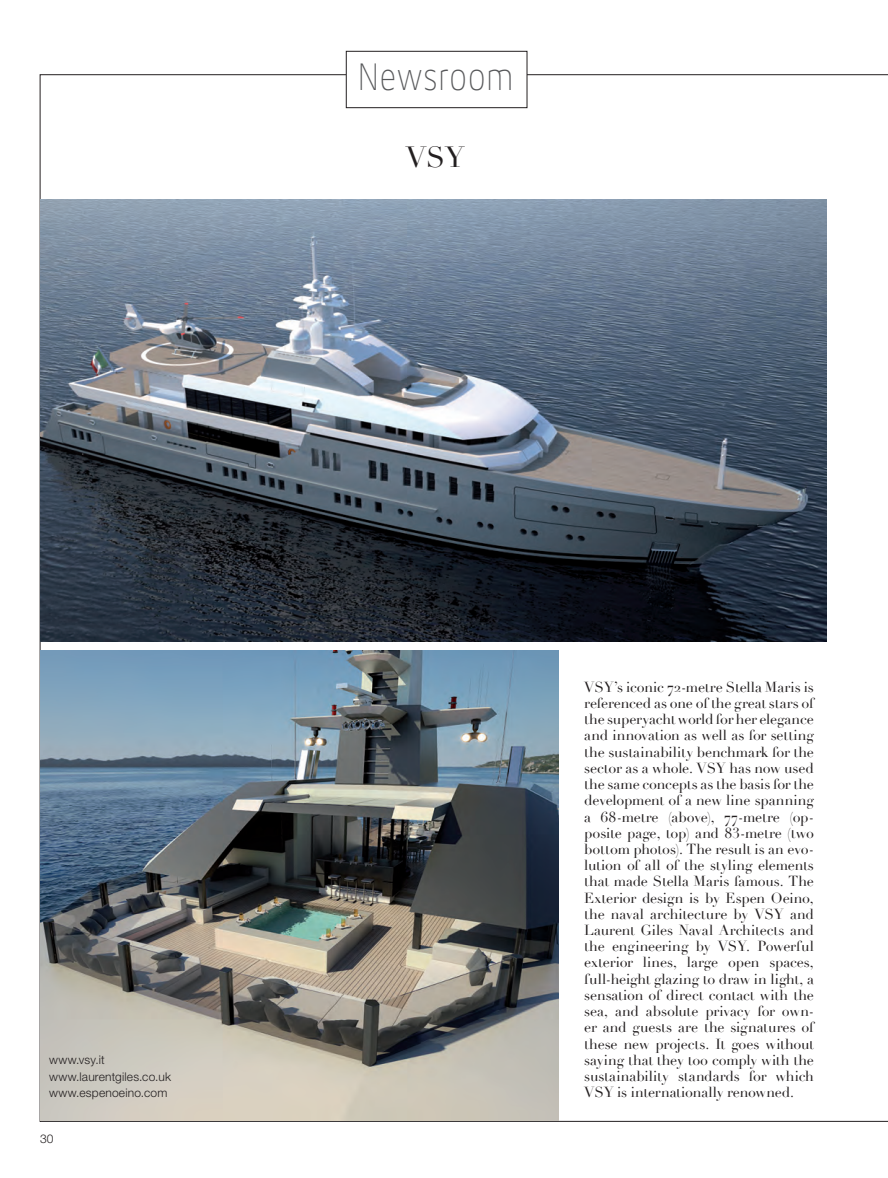
<style>
.page{position:relative;width:888px;height:1178px;background:#fff}
.page>*{position:absolute;margin:0;border:0;box-sizing:border-box;transform-origin:0 0}
.t1{font:100 39px "Aeonis LT Pro";letter-spacing:.03em;color:#57585a;scale:.8 1}
.t2{font:28.5px "Didot";color:#231f20}
.t3{font:14.25px/16.2px "Didot";letter-spacing:-.01em;color:#231f20;text-align:justify}
.t4{font:300 12px/16.2px "Helvetica Neue";letter-spacing:.015em;color:#231f20}
</style>
<div class="page">
<div style="left:346px;top:51px;width:181px;height:57px;border:1px solid #231f20"></div>
<img style="left:40px;top:199px;width:787px;height:442px">
<img style="left:40px;top:650px;width:519px;height:470px">
<h1 class="t1" style="left:358px;top:56px;width:196px">Newsroom</h1>
<h2 class="t2" style="left:406px;top:140px;width:60px">VSY</h2>
<p class="t4" style="left:49px;top:1051px;width:123px">www.vsy.it www.laurentgiles.co.uk www.espenoeino.com</p>
<p class="t4" style="left:40px;top:1130px;width:15px">30</p>
<p class="t3" style="left:584px;top:678px;width:231px">VSY’s iconic 72-metre Stella Maris is referenced as one of the great stars of the superyacht world for her elegance and innovation as well as for setting the sustainability benchmark for the sector as a whole. VSY has now used the same concepts as the basis for the development of a new line spanning a 68-metre (above), 77-metre (op&shy;posite page, top) and 83-metre (two bottom photos). The result is an evo&shy;lution of all of the styling elements that made Stella Maris famous. The Exterior design is by Espen Oeino, the naval architecture by VSY and Laurent Giles Naval Architects and the engineering by VSY. Powerful exterior lines, large open spaces, full-height glazing to draw in light, a sensation of direct contact with the sea, and absolute privacy for own&shy;er and guests are the signatures of these new projects. It goes without saying that they too comply with the sustainability standards for which VSY is internationally renowned.</p>
</div>
